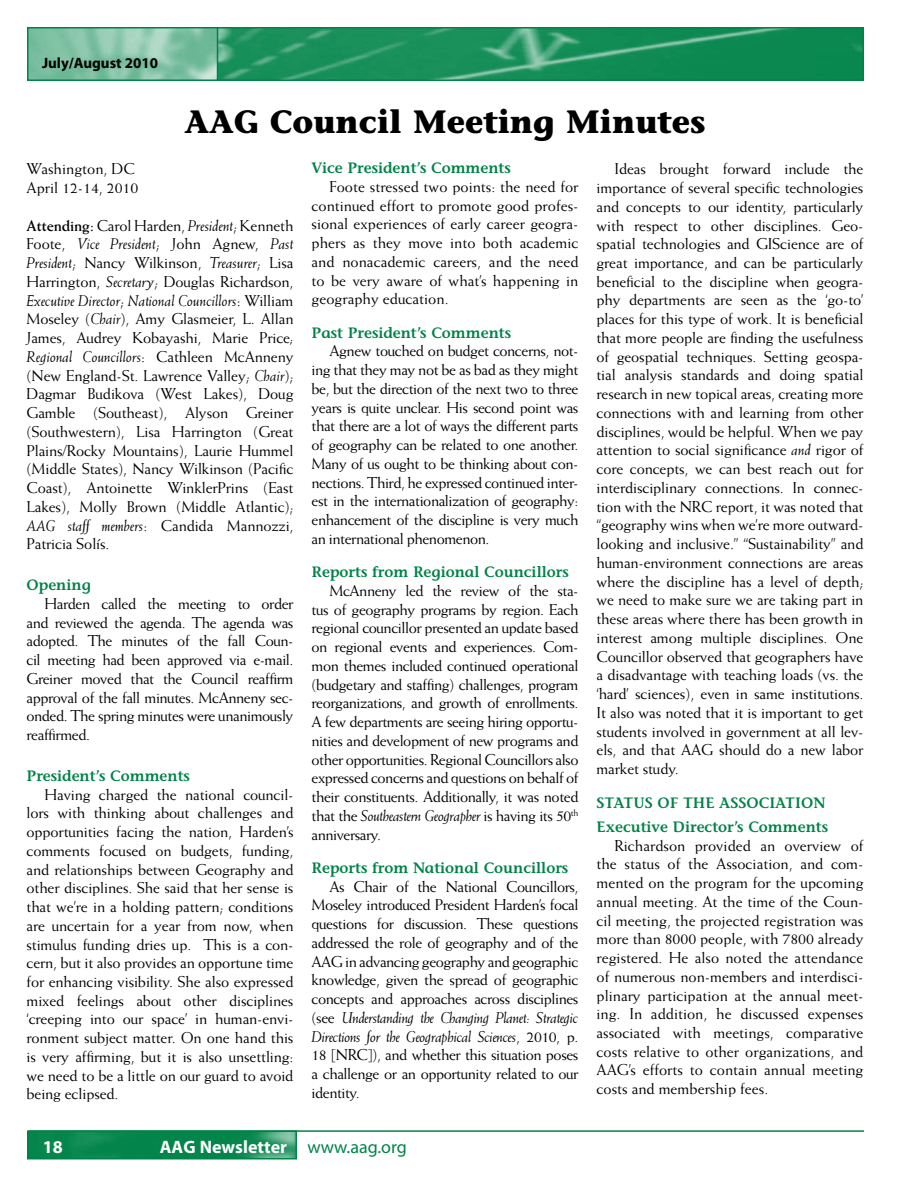
<style>
.page{position:relative;width:918px;height:1188px;background:#fff}
.page>*{position:absolute;margin:0;border:0;box-sizing:border-box;transform-origin:0 0}
.t1{font:700 32.25px "Stone Informal";color:#000}
.t2{font:700 18px "Myriad";color:#fff}
.t3{font:15.75px/18.8px "Weiss";letter-spacing:-.01em;color:#000;text-align:justify}
.t4{font:600 15px/24.2px "Stone Informal";color:#008348}
.t5{font:700 15px "Myriad";color:#000}
.s1{font-weight:700}
.s2{font-style:italic}
.s3{font-weight:400;color:#008348}
</style>
<div class="page">
<img style="left:30px;top:1133px;width:264px;height:23px">
<div style="left:27px;top:1130px;width:270px;height:29px;border:2px solid #008348"></div>
<hr style="left:29px;top:1130px;width:835px;height:2px;background:#008348">
<img style="left:218px;top:30px;width:643px;height:48px">
<div style="left:27px;top:27px;width:837px;height:54px;border:2px solid #008348"></div>
<img style="left:30px;top:30px;width:185px;height:48px">
<div style="left:27px;top:27px;width:191px;height:54px;border:2px solid #008348"></div>
<p class="t5" style="left:42px;top:56px;width:118px">July/August 2010</p>
<h1 class="t1" style="left:184px;top:101px;width:523px">AAG Council Meeting Minutes</h1>
<p class="t3" style="left:27px;top:159px;width:113px">Washington, DC<br>April 12-14, 2010</p>
<p class="t3" style="left:27px;top:216px;width:269px"><span class="s1">Attending:</span> Carol Harden, <span class="s2">President</span>; Kenneth Foote, <span class="s2">Vice President</span>; John Agnew, <span class="s2">Past President</span>; Nancy Wilkinson, <span class="s2">Treasurer</span>; Lisa Harrington, <span class="s2">Secretary</span>; Douglas Richardson, <span class="s2">Executive Director</span>; <span class="s2">National Councillors</span>: William Moseley (<span class="s2">Chair</span>), Amy Glasmeier, L. Allan James, Audrey Kobayashi, Marie Price<span class="s2">; Regional Councillors</span>: Cathleen McAnneny (New England-St. Lawrence Valley; <span class="s2">Chair</span>); Dagmar Budikova (West Lakes), Doug Gamble (Southeast), Alyson Greiner (Southwestern), Lisa Harrington (Great Plains/Rocky Mountains), Laurie Hummel (Middle States), Nancy Wilkinson (Pacific Coast), Antoinette WinklerPrins (East Lakes), Molly Brown (Middle Atlantic); <span class="s2">AAG staff members</span>: Candida Mannozzi, Patricia Solís.</p>
<p class="t4" style="left:27px;top:573px;width:66px">Opening</p>
<p class="t3" style="left:27px;top:594px;width:269px;text-indent:18px">Harden called the meeting to order and reviewed the agenda. The agenda was adopted. The minutes of the fall Coun&shy;cil meeting had been approved via e-mail.<br>Greiner moved that the Council reaffirm approval of the fall minutes. McAnneny sec&shy;onded. The spring minutes were unanimously reaffirmed.</p>
<p class="t4" style="left:27px;top:764px;width:165px">President’s Comments</p>
<p class="t3" style="left:27px;top:785px;width:269px;text-indent:18px">Having charged the national council&shy;lors with thinking about challenges and opportunities facing the nation, Harden’s comments focused on budgets, funding, and relationships between Geography and other disciplines. She said that her sense is that we’re in a holding pattern; conditions are uncertain for a year from now, when stimulus funding dries up. This is a con&shy;cern, but it also provides an opportune time for enhancing visibility. She also expressed mixed feelings about other disciplines ‘creeping into our space’ in human-envi&shy;ronment subject matter. On one hand this is very affirming, but it is also unsettling: we need to be a little on our guard to avoid being eclipsed.</p>
<p class="t4" style="left:312px;top:156px;width:201px">Vice President’s Comments</p>
<p class="t3" style="left:312px;top:177px;width:269px;text-indent:18px">Foote stressed two points: the need for continued effort to promote good profes&shy;sional experiences of early career geogra&shy;phers as they move into both academic and nonacademic careers, and the need to be very aware of what’s happening in geography education.</p>
<p class="t4" style="left:312px;top:320px;width:201px">Past President’s Comments</p>
<p class="t3" style="left:312px;top:342px;width:269px;text-indent:18px">Agnew touched on budget concerns, not&shy;ing that they may not be as bad as they might be, but the direction of the next two to three years is quite unclear. His second point was that there are a lot of ways the different parts of geography can be related to one another.<br>Many of us ought to be thinking about con&shy;nections. Third, he expressed continued inter&shy;est in the internationalization of geography: enhancement of the discipline is very much an international phenomenon.</p>
<p class="t4" style="left:312px;top:560px;width:259px">Reports from Regional Councillors</p>
<p class="t3" style="left:312px;top:581px;width:269px;text-indent:18px">McAnneny led the review of the sta&shy;tus of geography programs by region. Each regional councillor presented an update based on regional events and experiences. Com&shy;mon themes included continued operational (budgetary and staffing) challenges, program reorganizations, and growth of enrollments.<br>A few departments are seeing hiring opportu&shy;nities and development of new programs and other opportunities. Regional Councillors also expressed concerns and questions on behalf of their constituents. Additionally, it was noted that the <span class="s2">Southeastern Geographer</span> is having its 50<sup>th </sup>anniversary.</p>
<p class="t4" style="left:312px;top:856px;width:258px">Reports from National Councillors</p>
<p class="t3" style="left:312px;top:877px;width:269px;text-indent:18px">As Chair of the National Councillors, Moseley introduced President Harden’s focal questions for discussion. These questions addressed the role of geography and of the AAG in advancing geography and geographic knowledge, given the spread of geographic concepts and approaches across disciplines (see <span class="s2">Understanding the Changing Planet: Strategic Directions for the Geographical Sciences</span>, 2010, p.<br>18 [NRC]), and whether this situation poses a challenge or an opportunity related to our identity.</p>
<p class="t2" style="left:43px;top:1137px;width:21px">18</p>
<p class="t2" style="left:160px;top:1137px;width:249px">AAG Newsletter <span class="s3">www.aag.org</span></p>
<p class="t3" style="left:597px;top:159px;width:269px;text-indent:18px">Ideas brought forward include the importance of several specific technologies and concepts to our identity, particularly with respect to other disciplines. Geo&shy;spatial technologies and GIScience are of great importance, and can be particularly beneficial to the discipline when geogra&shy;phy departments are seen as the ‘go-to’ places for this type of work. It is beneficial that more people are finding the usefulness of geospatial techniques. Setting geospa&shy;tial analysis standards and doing spatial research in new topical areas, creating more connections with and learning from other disciplines, would be helpful. When we pay attention to social significance <span class="s2">and</span> rigor of core concepts, we can best reach out for interdisciplinary connections. In connec&shy;tion with the NRC report, it was noted that “geography wins when we’re more outward&shy;looking and inclusive.” “Sustainability” and human-environment connections are areas where the discipline has a level of depth; we need to make sure we are taking part in these areas where there has been growth in interest among multiple disciplines. One Councillor observed that geographers have a disadvantage with teaching loads (vs. the ‘hard’ sciences), even in same institutions.<br>It also was noted that it is important to get students involved in government at all lev&shy;els, and that AAG should do a new labor market study.</p>
<p class="t4" style="left:597px;top:790px;width:233px">STATUS OF THE ASSOCIATION<br>Executive Director’s Comments</p>
<p class="t3" style="left:597px;top:836px;width:269px;text-indent:18px">Richardson provided an overview of the status of the Association, and com&shy;mented on the program for the upcoming annual meeting. At the time of the Coun&shy;cil meeting, the projected registration was more than 8000 people, with 7800 already registered. He also noted the attendance of numerous non-members and interdisci&shy;plinary participation at the annual meet&shy;ing. In addition, he discussed expenses associated with meetings, comparative costs relative to other organizations, and AAG’s efforts to contain annual meeting costs and membership fees.</p>
</div>
